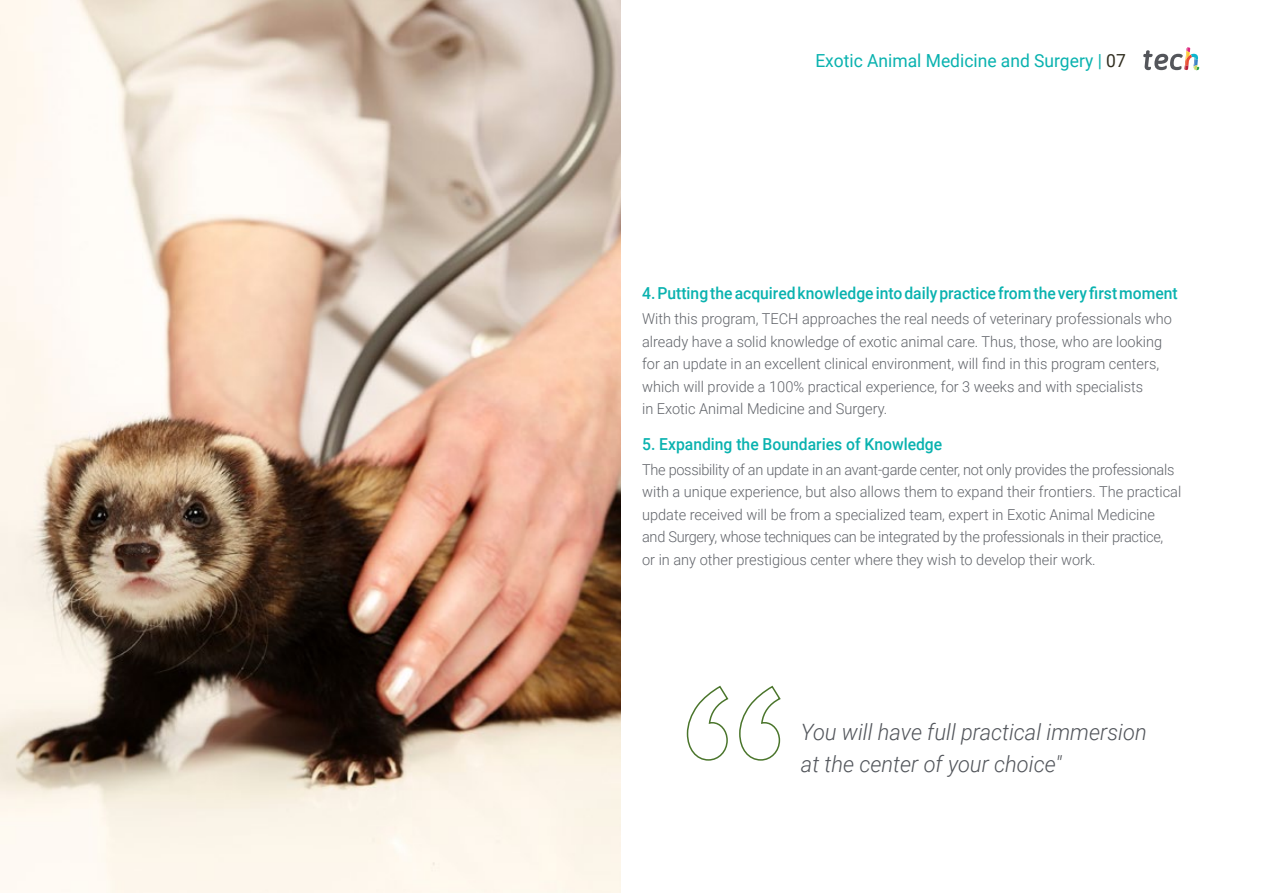
<style>
.page{position:relative;width:1263px;height:893px;background:#fff}
.page>*{position:absolute;margin:0;border:0;box-sizing:border-box;transform-origin:0 0}
.t1{font:italic 300 22.5px/31.5px "Roboto";color:#52555b}
.t2{font:18px "Roboto";color:#09b2af}
.t3{font:500 16.5px "Roboto";color:#09b2af;scale:.95 1}
.t4{font:300 15px/22.5px "Roboto";color:#61646a}
.s1{color:#312e20}
</style>
<div class="page">
<svg style="left:1143px;top:47px;width:56px;height:24px"></svg>
<img style="left:0;top:0;width:621px;height:893px">
<svg style="left:686px;top:685px;width:95px;height:76px"></svg>
<p class="t2" style="left:815px;top:48px;width:312px">Exotic Animal Medicine and Surgery | <span class="s1">07</span></p>
<p class="t3" style="left:642px;top:282px;width:565px">4. Putting the acquired knowledge into daily practice from the very first moment</p>
<p class="t4" style="left:642px;top:307px;width:531px">With this program, TECH approaches the real needs of veterinary professionals who already have a solid knowledge of exotic animal care. Thus, those, who are looking for an update in an excellent clinical environment, will find in this program centers, which will provide a 100% practical experience, for 3 weeks and with specialists<br>in Exotic Animal Medicine and Surgery.</p>
<p class="t3" style="left:642px;top:433px;width:317px">5. Expanding the Boundaries of Knowledge</p>
<p class="t4" style="left:642px;top:458px;width:541px">The possibility of an update in an avant-garde center, not only provides the professionals with a unique experience, but also allows them to expand their frontiers. The practical update received will be from a specialized team, expert in Exotic Animal Medicine and Surgery, whose techniques can be integrated by the professionals in their practice,<br>or in any other prestigious center where they wish to develop their work.</p>
<h1 class="t1" style="left:801px;top:716px;width:347px">You will have full practical immersion at the center of your choice"</h1>
</div>
